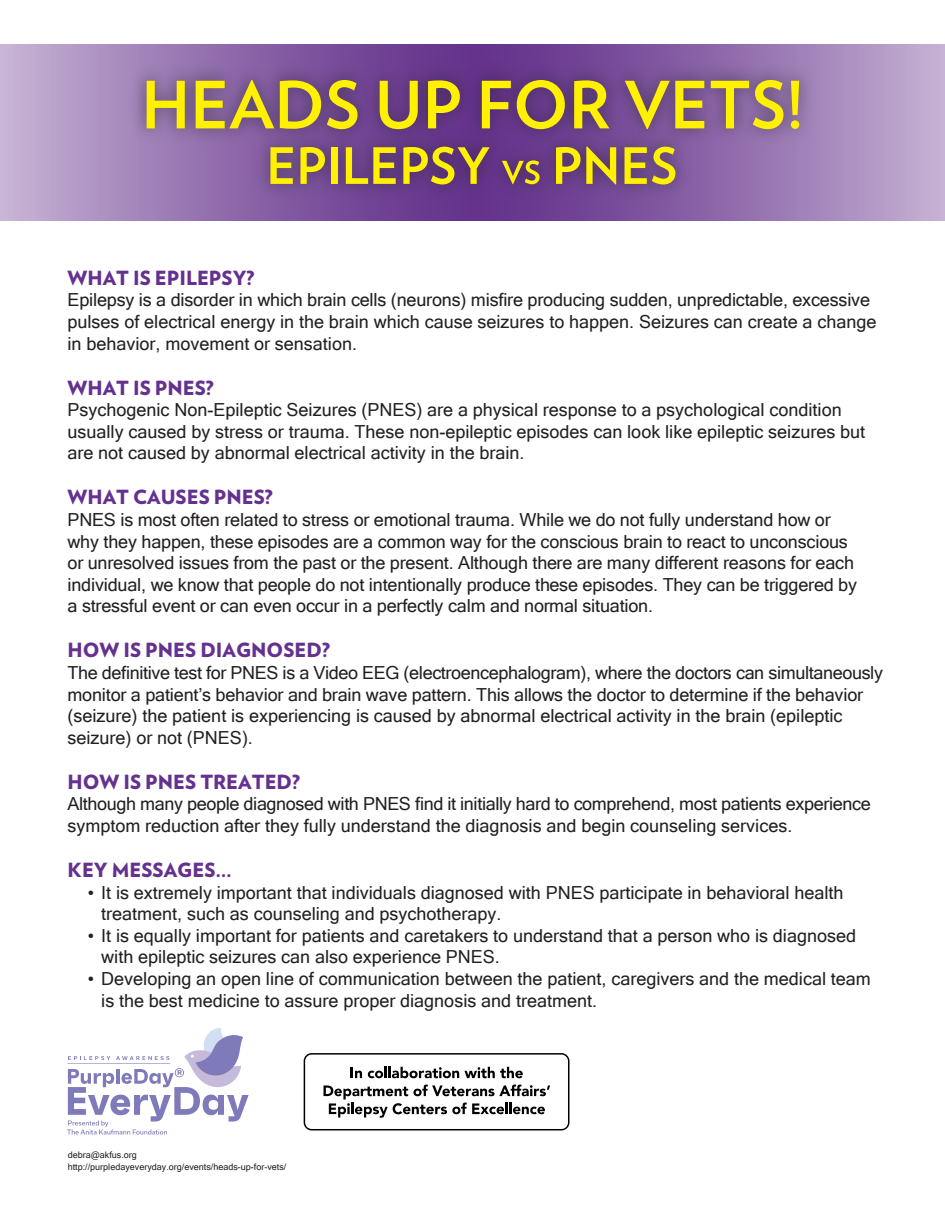
<style>
.page{position:relative;width:945px;height:1215px;background:#fff}
.page>*{position:absolute;margin:0;border:0;box-sizing:border-box;transform-origin:0 0}
.t1{font:900 19.5px "Verlag";color:#65318e}
.t2{font:18px/21.6px "Microsoft Sans Serif";color:#231f20}
.t3{font:18px/21.6px "Microsoft Sans Serif";letter-spacing:-.02em;color:#231f20}
.t4{font:9px/11.2px "Microsoft Sans Serif";color:#231f20}
</style>
<div class="page">
<svg style="left:0;top:44px;width:945px;height:176px;background:#a78abd"></svg>
<img style="left:123px;top:57px;width:699px;height:151px">
<svg style="left:791px;top:81px;width:8px;height:48px"></svg>
<svg style="left:711px;top:80px;width:72px;height:49px;background:#b0975f"></svg>
<svg style="left:625px;top:81px;width:79px;height:48px;background:#a98e54"></svg>
<svg style="left:574px;top:80px;width:35px;height:48px;background:#b9a237"></svg>
<svg style="left:517px;top:80px;width:48px;height:49px;background:#a48847"></svg>
<svg style="left:482px;top:81px;width:29px;height:47px"></svg>
<svg style="left:428px;top:80px;width:32px;height:48px;background:#b0953b"></svg>
<svg style="left:380px;top:81px;width:38px;height:48px;background:#ab8e45"></svg>
<svg style="left:327px;top:80px;width:31px;height:49px;background:#ad9345"></svg>
<svg style="left:280px;top:80px;width:41px;height:49px;background:#b69e44"></svg>
<svg style="left:196px;top:80px;width:78px;height:48px;background:#b19855"></svg>
<svg style="left:147px;top:81px;width:38px;height:47px;background:#c4af4c"></svg>
<svg style="left:270px;top:147px;width:23px;height:37px"></svg>
<svg style="left:300px;top:147px;width:25px;height:37px"></svg>
<div style="left:331px;top:147px;width:6px;height:37px;background:#fff100"></div>
<svg style="left:346px;top:147px;width:50px;height:37px;background:#a78b48"></svg>
<svg style="left:403px;top:147px;width:87px;height:37px;background:#9b7c4b"></svg>
<svg style="left:502px;top:160px;width:38px;height:24px"></svg>
<svg style="left:556px;top:147px;width:60px;height:38px;background:#aa8f44"></svg>
<svg style="left:625px;top:147px;width:50px;height:37px;background:#b29a45"></svg>
<svg style="left:67px;top:1028px;width:182px;height:106px"></svg>
<svg style="left:304px;top:1053px;width:265px;height:77px"></svg>
<p class="t1" style="left:68px;top:262px;width:188px">WHAT IS EPILEPSY?</p>
<p class="t2" style="left:68px;top:289px;width:810px">Epilepsy is a disorder in which brain cells (neurons) misfire producing sudden, unpredictable, excessive pulses of electrical energy in the brain which cause seizures to happen. Seizures can create a change in behavior, movement or sensation.</p>
<p class="t1" style="left:68px;top:372px;width:148px">WHAT IS PNES?</p>
<p class="t2" style="left:68px;top:399px;width:799px">Psychogenic Non-Epileptic Seizures (PNES) are a physical response to a psychological condition usually caused by stress or trauma. These non-epileptic episodes can look like epileptic seizures but are not caused by abnormal electrical activity in the brain.</p>
<p class="t1" style="left:68px;top:481px;width:207px">WHAT CAUSES PNES?</p>
<p class="t2" style="left:68px;top:509px;width:791px">PNES is most often related to stress or emotional trauma. While we do not fully understand how or why they happen, these episodes are a common way for the conscious brain to react to unconscious or unresolved issues from the past or the present. Although there are many different reasons for each individual, we know that people do not intentionally produce these episodes. They can be triggered by a stressful event or can even occur in a perfectly calm and normal situation.</p>
<p class="t1" style="left:68px;top:634px;width:264px">HOW IS PNES DIAGNOSED?</p>
<p class="t2" style="left:67px;top:662px;width:817px">The definitive test for PNES is a Video EEG (electroencephalogram), where the doctors can simultaneously monitor a patient’s behavior and brain wave pattern. This allows the doctor to determine if the behavior (seizure) the patient is experiencing is caused by abnormal electrical activity in the brain (epileptic seizure) or not (PNES).</p>
<p class="t1" style="left:68px;top:766px;width:234px">HOW IS PNES TREATED?</p>
<p class="t3" style="left:67px;top:793px;width:805px">Although many people diagnosed with PNES find it initially hard to comprehend, most patients experience symptom reduction after they fully understand the diagnosis and begin counseling services.</p>
<p class="t1" style="left:68px;top:854px;width:166px">KEY MESSAGES…</p>
<p class="t2" style="left:101px;top:882px;width:744px;text-indent:-14px">• It is extremely important that individuals diagnosed with PNES participate in behavioral health treatment, such as counseling and psychotherapy.</p>
<p class="t2" style="left:101px;top:925px;width:756px;text-indent:-14px">• It is equally important for patients and caretakers to understand that a person who is diagnosed with epileptic seizures can also experience PNES.</p>
<p class="t2" style="left:101px;top:968px;width:771px;text-indent:-14px">• Developing an open line of communication between the patient, caregivers and the medical team is the best medicine to assure proper diagnosis and treatment.</p>
<p class="t4" style="left:68px;top:1150px;width:220px">debra@akfus.org http://purpledayeveryday.org/events/heads-up-for-vets/</p>
</div>
